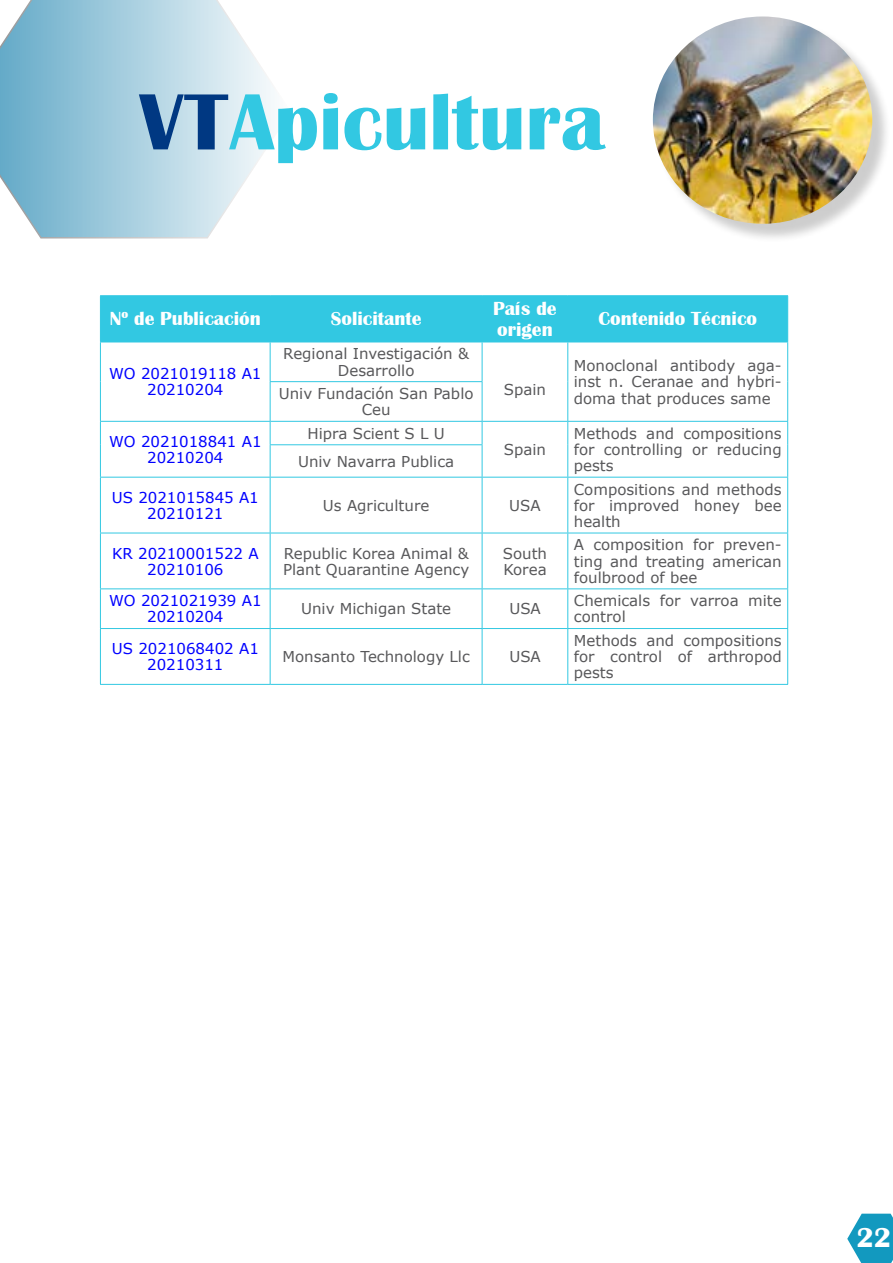
<style>
.page{position:relative;width:893px;height:1263px;background:#fff}
.page>*{position:absolute;margin:0;border:0;box-sizing:border-box;transform-origin:0 0}
.t1{font:700 82.5px "Britannic";color:#32c8e2}
.t2{font:700 28.5px "Britannic";color:#fff}
.t3{font:700 19.5px/21px "Britannic";color:#fff}
.t4{font:15px/16.2px "Verdana";color:#58585a}
.t5{font:15px/16.2px "Verdana";color:#00f;text-align:center}
.s1{color:#003882}
</style>
<div class="page">
<svg style="left:0;top:0;width:274px;height:239px;background:#b2d4e3"></svg>
<div style="left:655px;top:19px;width:236px;height:224px;background:#000;opacity:.2"></div>
<img style="left:653px;top:16px;width:219px;height:208px">
<svg style="left:847px;top:1213px;width:46px;height:50px"></svg>
<div style="left:101px;top:296px;width:686px;height:46px;background:#32c8e2"></div>
<hr style="left:100px;top:295px;width:170px;height:1px;background:#32c8e2">
<hr style="left:100px;top:296px;width:1px;height:46px;background:#32c8e2">
<hr style="left:270px;top:295px;width:212px;height:1px;background:#32c8e2">
<hr style="left:270px;top:296px;width:1px;height:46px;background:#32c8e2">
<hr style="left:482px;top:295px;width:86px;height:1px;background:#32c8e2">
<hr style="left:482px;top:296px;width:1px;height:46px;background:#32c8e2">
<hr style="left:568px;top:295px;width:220px;height:1px;background:#32c8e2">
<hr style="left:567px;top:296px;width:1px;height:46px;background:#32c8e2">
<hr style="left:787px;top:296px;width:1px;height:46px;background:#32c8e2">
<hr style="left:100px;top:342px;width:170px;height:1px;background:#32c8e2">
<hr style="left:100px;top:342px;width:1px;height:40px;background:#32c8e2">
<hr style="left:100px;top:382px;width:1px;height:39px;background:#32c8e2">
<hr style="left:270px;top:342px;width:212px;height:1px;background:#32c8e2">
<hr style="left:270px;top:342px;width:1px;height:39px;background:#32c8e2">
<hr style="left:482px;top:342px;width:86px;height:1px;background:#32c8e2">
<hr style="left:482px;top:342px;width:1px;height:39px;background:#32c8e2">
<hr style="left:568px;top:342px;width:220px;height:1px;background:#32c8e2">
<hr style="left:567px;top:342px;width:1px;height:40px;background:#32c8e2">
<hr style="left:787px;top:342px;width:1px;height:40px;background:#32c8e2">
<hr style="left:567px;top:382px;width:1px;height:39px;background:#32c8e2">
<hr style="left:787px;top:382px;width:1px;height:39px;background:#32c8e2">
<hr style="left:270px;top:381px;width:212px;height:1px;background:#32c8e2">
<hr style="left:270px;top:382px;width:1px;height:39px;background:#32c8e2">
<hr style="left:482px;top:382px;width:1px;height:39px;background:#32c8e2">
<hr style="left:100px;top:421px;width:170px;height:1px;background:#32c8e2">
<svg style="left:100px;top:422px;width:1px;height:23px"></svg>
<hr style="left:100px;top:445px;width:1px;height:32px;background:#32c8e2">
<hr style="left:270px;top:421px;width:212px;height:1px;background:#32c8e2">
<svg style="left:270px;top:422px;width:1px;height:22px"></svg>
<hr style="left:482px;top:421px;width:86px;height:1px;background:#32c8e2">
<svg style="left:482px;top:422px;width:1px;height:22px"></svg>
<hr style="left:568px;top:421px;width:220px;height:1px;background:#32c8e2">
<svg style="left:567px;top:422px;width:1px;height:23px"></svg>
<svg style="left:787px;top:422px;width:1px;height:23px"></svg>
<hr style="left:567px;top:445px;width:1px;height:32px;background:#32c8e2">
<hr style="left:787px;top:445px;width:1px;height:32px;background:#32c8e2">
<hr style="left:270px;top:444px;width:212px;height:1px;background:#32c8e2">
<hr style="left:270px;top:445px;width:1px;height:32px;background:#32c8e2">
<hr style="left:482px;top:445px;width:1px;height:32px;background:#32c8e2">
<hr style="left:100px;top:477px;width:170px;height:1px;background:#32c8e2">
<hr style="left:100px;top:477px;width:1px;height:56px;background:#32c8e2">
<hr style="left:270px;top:477px;width:212px;height:1px;background:#32c8e2">
<hr style="left:270px;top:477px;width:1px;height:56px;background:#32c8e2">
<hr style="left:482px;top:477px;width:86px;height:1px;background:#32c8e2">
<hr style="left:482px;top:477px;width:1px;height:56px;background:#32c8e2">
<hr style="left:568px;top:477px;width:220px;height:1px;background:#32c8e2">
<hr style="left:567px;top:477px;width:1px;height:56px;background:#32c8e2">
<hr style="left:787px;top:477px;width:1px;height:56px;background:#32c8e2">
<hr style="left:100px;top:533px;width:170px;height:1px;background:#32c8e2">
<hr style="left:100px;top:533px;width:1px;height:55px;background:#32c8e2">
<hr style="left:270px;top:533px;width:212px;height:1px;background:#32c8e2">
<hr style="left:270px;top:533px;width:1px;height:55px;background:#32c8e2">
<hr style="left:482px;top:533px;width:86px;height:1px;background:#32c8e2">
<hr style="left:482px;top:533px;width:1px;height:55px;background:#32c8e2">
<hr style="left:568px;top:533px;width:220px;height:1px;background:#32c8e2">
<hr style="left:567px;top:533px;width:1px;height:55px;background:#32c8e2">
<hr style="left:787px;top:533px;width:1px;height:55px;background:#32c8e2">
<hr style="left:100px;top:588px;width:170px;height:1px;background:#32c8e2">
<hr style="left:100px;top:589px;width:1px;height:39px;background:#32c8e2">
<hr style="left:270px;top:588px;width:212px;height:1px;background:#32c8e2">
<hr style="left:270px;top:589px;width:1px;height:39px;background:#32c8e2">
<hr style="left:482px;top:588px;width:86px;height:1px;background:#32c8e2">
<hr style="left:482px;top:589px;width:1px;height:39px;background:#32c8e2">
<hr style="left:568px;top:588px;width:220px;height:1px;background:#32c8e2">
<hr style="left:567px;top:589px;width:1px;height:39px;background:#32c8e2">
<hr style="left:787px;top:589px;width:1px;height:39px;background:#32c8e2">
<hr style="left:100px;top:628px;width:170px;height:1px;background:#32c8e2">
<hr style="left:100px;top:629px;width:1px;height:55px;background:#32c8e2">
<hr style="left:270px;top:628px;width:212px;height:1px;background:#32c8e2">
<hr style="left:270px;top:629px;width:1px;height:55px;background:#32c8e2">
<hr style="left:482px;top:628px;width:86px;height:1px;background:#32c8e2">
<hr style="left:482px;top:629px;width:1px;height:55px;background:#32c8e2">
<hr style="left:568px;top:628px;width:220px;height:1px;background:#32c8e2">
<hr style="left:567px;top:629px;width:1px;height:55px;background:#32c8e2">
<hr style="left:787px;top:629px;width:1px;height:55px;background:#32c8e2">
<hr style="left:100px;top:684px;width:170px;height:1px;background:#32c8e2">
<hr style="left:270px;top:684px;width:212px;height:1px;background:#32c8e2">
<hr style="left:482px;top:684px;width:86px;height:1px;background:#32c8e2">
<hr style="left:568px;top:684px;width:220px;height:1px;background:#32c8e2">
<h1 class="t1" style="left:139px;top:75px;width:467px"><span class="s1">VT</span>Apicultura</h1>
<h3 class="t3" style="left:110px;top:309px;width:152px">Nº de Publicación</h3>
<h3 class="t3" style="left:331px;top:309px;width:92px">Solicitante</h3>
<h3 class="t3" style="left:493px;top:298px;width:65px">País de origen</h3>
<h3 class="t3" style="left:598px;top:309px;width:160px">Contenido Técnico</h3>
<p class="t5" style="left:109px;top:366px;width:154px">WO 2021019118 A1<br>20210204</p>
<p class="t4" style="left:283px;top:346px;width:187px;text-align:center">Regional Investigación &amp;<br>Desarrollo</p>
<p class="t4" style="left:574px;top:358px;width:209px">Monoclonal antibody aga&shy;inst n. Ceranae and hybri-</p>
<p class="t4" style="left:504px;top:382px;width:44px">Spain</p>
<p class="t4" style="left:279px;top:386px;width:196px">Univ Fundación San Pablo</p>
<p class="t4" style="left:574px;top:390px;width:198px">doma that produces same</p>
<p class="t4" style="left:362px;top:402px;width:30px">Ceu</p>
<p class="t5" style="left:109px;top:433px;width:154px">WO 2021018841 A1<br>20210204</p>
<p class="t4" style="left:574px;top:425px;width:209px">Methods and compositions for controlling or reducing</p>
<p class="t4" style="left:308px;top:425px;width:139px">Hipra Scient S L U</p>
<p class="t4" style="left:504px;top:442px;width:44px">Spain</p>
<p class="t4" style="left:298px;top:453px;width:158px">Univ Navarra Publica</p>
<p class="t4" style="left:574px;top:458px;width:41px">pests</p>
<p class="t5" style="left:112px;top:489px;width:149px">US 2021015845 A1<br>20210121</p>
<p class="t4" style="left:323px;top:497px;width:108px">Us Agriculture</p>
<p class="t4" style="left:509px;top:497px;width:33px">USA</p>
<p class="t4" style="left:574px;top:481px;width:209px;text-align:justify">Compositions and methods for improved honey bee health</p>
<p class="t5" style="left:112px;top:545px;width:148px">KR 20210001522 A<br>20210106</p>
<p class="t4" style="left:283px;top:545px;width:188px">Republic Korea Animal &amp;<br>Plant Quarantine Agency</p>
<p class="t4" style="left:503px;top:545px;width:46px">South<br>Korea</p>
<p class="t4" style="left:574px;top:537px;width:209px;text-align:justify">A composition for preven&shy;ting and treating american foulbrood of bee</p>
<p class="t5" style="left:109px;top:593px;width:154px">WO 2021021939 A1<br>20210204</p>
<p class="t4" style="left:301px;top:601px;width:152px">Univ Michigan State</p>
<p class="t4" style="left:509px;top:601px;width:33px">USA</p>
<p class="t4" style="left:574px;top:593px;width:209px">Chemicals for varroa mite control</p>
<p class="t5" style="left:112px;top:641px;width:149px">US 2021068402 A1<br>20210311</p>
<p class="t4" style="left:283px;top:649px;width:189px">Monsanto Technology Llc</p>
<p class="t4" style="left:509px;top:649px;width:33px">USA</p>
<p class="t4" style="left:574px;top:633px;width:209px;text-align:justify">Methods and compositions for control of arthropod pests</p>
<h2 class="t2" style="left:856px;top:1221px;width:36px">22</h2>
</div>
